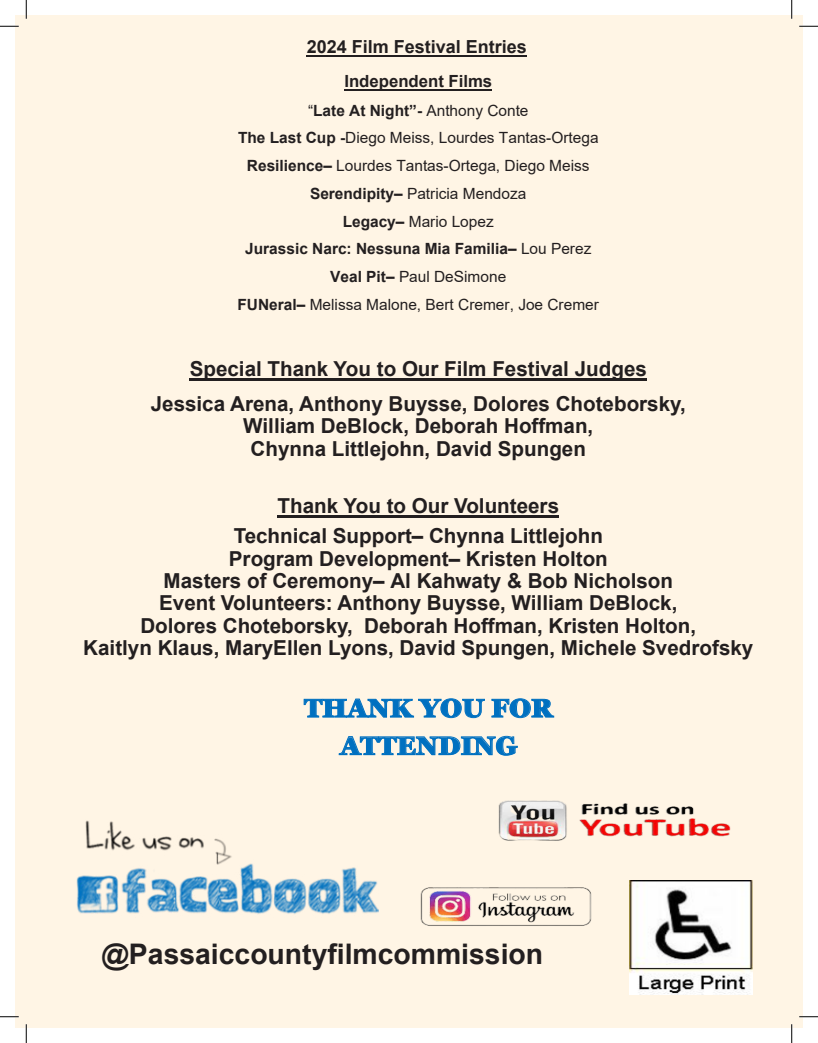
<style>
.page{position:relative;width:818px;height:1043px;background:#fff}
.page>*{position:absolute;margin:0;border:0;box-sizing:border-box;transform-origin:0 0}
.t1{font:700 28.38px "Arial";color:#231f20}
.t2{font:900 25.75px/37.5px "Georgia Pro";color:#0070c0;text-align:center}
.t3{font:700 20.62px/22.4px "Arial";color:#231f20;text-align:center}
.t4{font:700 18px "Arial";color:#231f20}
.t5{font:700 16.75px "Arial";color:#231f20}
.t6{font:15.5px/27.8px "Arial";color:#231f20;text-align:center}
.s1{font-weight:700}
</style>
<div class="page">
<div style="left:15px;top:15px;width:787px;height:15px;background:#fff5e5"></div>
<div style="left:15px;top:22px;width:787px;height:1006px;background:#fff5e5"></div>
<hr style="left:344px;top:89px;width:148px;height:2px;background:#231f20">
<hr style="left:190px;top:378px;width:456px;height:2px;background:#231f20">
<hr style="left:277px;top:515px;width:282px;height:2px;background:#231f20">
<img style="left:76px;top:820px;width:222px;height:94px">
<img style="left:298px;top:800px;width:422px;height:195px">
<img style="left:629px;top:880px;width:124px;height:114px">
<hr style="left:306px;top:55px;width:221px;height:2px;background:#231f20">
<svg style="left:0;top:25px;width:19px;height:2px"></svg>
<svg style="left:799px;top:25px;width:19px;height:2px"></svg>
<svg style="left:0;top:1016px;width:19px;height:1px"></svg>
<svg style="left:799px;top:1015px;width:19px;height:2px"></svg>
<svg style="left:25px;top:0;width:2px;height:19px"></svg>
<svg style="left:25px;top:1024px;width:2px;height:18px"></svg>
<svg style="left:791px;top:0;width:1px;height:19px"></svg>
<svg style="left:791px;top:1024px;width:1px;height:18px"></svg>
<p class="t4" style="left:307px;top:34px;width:222px">2024 Film Festival Entries</p>
<p class="t5" style="left:344px;top:70px;width:149px">Independent Films</p>
<p class="t6" style="left:237px;top:96px;width:363px">“<span class="s1">Late At Night”-</span> Anthony Conte<br><span class="s1">The Last Cup -</span>Diego Meiss, Lourdes Tantas-Ortega <span class="s1">Resilience–</span> Lourdes Tantas-Ortega, Diego Meiss <span class="s1">Serendipity–</span> Patricia Mendoza<br><span class="s1">Legacy–</span> Mario Lopez<br><span class="s1">Jurassic Narc: Nessuna Mia Familia–</span> Lou Perez <span class="s1">Veal Pit–</span> Paul DeSimone<br><span class="s1">FUNeral–</span> Melissa Malone, Bert Cremer, Joe Cremer</p>
<p class="t3" style="left:151px;top:352px;width:536px;line-height:34.4px">Special Thank You to Our Film Festival Judges<br>Jessica Arena, Anthony Buysse, Dolores Choteborsky,</p>
<p class="t3" style="left:243px;top:415px;width:351px">William DeBlock, Deborah Hoffman,<br>Chynna Littlejohn, David Spungen</p>
<p class="t3" style="left:234px;top:491px;width:371px;line-height:30.1px">Thank You to Our Volunteers<br>Technical Support– Chynna Littlejohn</p>
<p class="t3" style="left:83px;top:547px;width:671px">Program Development– Kristen Holton<br>Masters of Ceremony– Al Kahwaty &amp; Bob Nicholson<br>Event Volunteers: Anthony Buysse, William DeBlock,<br>Dolores Choteborsky, Deborah Hoffman, Kristen Holton,<br>Kaitlyn Klaus, MaryEllen Lyons, David Spungen, Michele Svedrofsky</p>
<p class="t2" style="left:304px;top:690px;width:250px">THANK YOU FOR<br>ATTENDING</p>
<h1 class="t1" style="left:101px;top:934px;width:443px">@Passaiccountyfilmcommission</h1>
</div>
